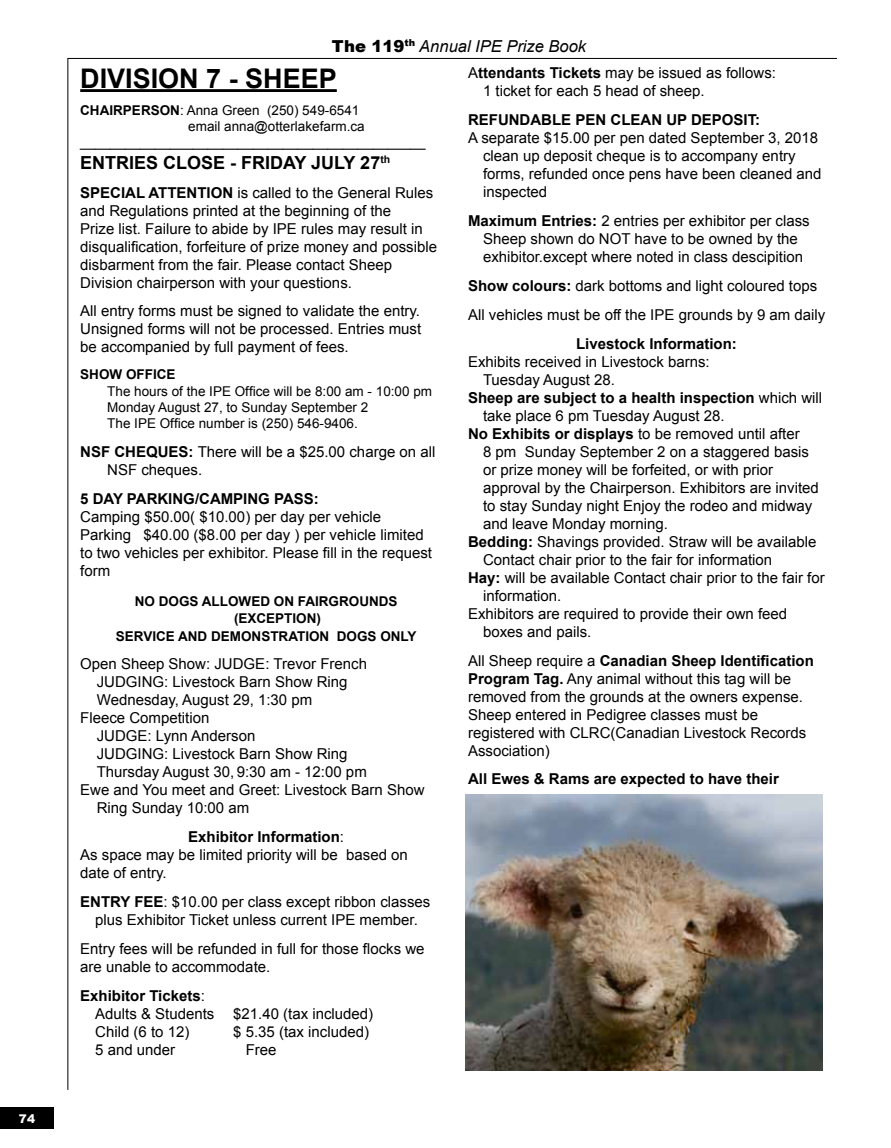
<style>
.page{position:relative;width:891px;height:1148px;background:#fff}
.page>*{position:absolute;margin:0;border:0;box-sizing:border-box;transform-origin:0 0}
.t1{font:700 27px "Arial";color:#000}
.t2{font:700 18px "Arial";color:#000}
.t3{font:italic 16.5px "Arial";color:#000}
.t4{font:15px/18px "Arial";color:#000}
.t5{font:700 15px/18px "Arial";color:#000}
.t6{font:13.5px/16.2px "Arial";color:#000}
.t7{font:700 13.5px/16.2px "Arial";color:#000}
.t8{font:900 12px "Arial";color:#fff}
.s1{font-weight:900;font-style:normal}
.s2{font-weight:700}
.s3{font-weight:400}
</style>
<div class="page">
<hr style="left:68px;top:58px;width:1px;height:1031px;background:#000">
<hr style="left:68px;top:58px;width:769px;height:1px;background:#000">
<div style="left:0;top:1107px;width:54px;height:22px;background:#000"></div>
<hr style="left:80px;top:89px;width:257px;height:3px;background:#000">
<img style="left:465px;top:795px;width:358px;height:275px">
<p class="t8" style="left:19px;top:1109px;width:18px">74</p>
<p class="t3" style="left:332px;top:35px;width:256px"><span class="s1">The 119</span><sup>th</sup> Annual IPE Prize Book</p>
<h1 class="t1" style="left:80px;top:60px;width:258px">DIVISION 7 - SHEEP</h1>
<p class="t6" style="left:80px;top:102px;width:281px"><span class="s2">CHAIRPERSON</span>: Anna Green (250) 549-6541</p>
<p class="t6" style="left:188px;top:118px;width:178px">email anna@otterlakefarm.ca</p>
<p class="t6" style="left:80px;top:134px;width:347px">______________________________________________</p>
<p class="t2" style="left:80px;top:150px;width:312px">ENTRIES CLOSE - FRIDAY JULY 27<sup>th</sup></p>
<p class="t4" style="left:80px;top:183px;width:358px"><span class="s2">SPECIAL ATTENTION</span> is called to the General Rules and Regulations printed at the beginning of the<br>Prize list. Failure to abide by IPE rules may result in disqualification, forfeiture of prize money and possible disbarment from the fair. Please contact Sheep Division chairperson with your questions.</p>
<p class="t4" style="left:80px;top:302px;width:342px;text-align:justify">All entry forms must be signed to validate the entry.<br>Unsigned forms will not be processed. Entries must be accompanied by full payment of fees.</p>
<p class="t7" style="left:80px;top:367px;width:97px">SHOW OFFICE</p>
<p class="t6" style="left:107px;top:383px;width:326px">The hours of the IPE Office will be 8:00 am - 10:00 pm<br>Monday August 27, to Sunday September 2<br>The IPE Office number is (250) 546-9406.</p>
<p class="t4" style="left:107px;top:443px;width:330px;text-indent:-27px"><span class="s2">NSF CHEQUES:</span> There will be a $25.00 charge on all<br>NSF cheques.</p>
<p class="t5" style="left:80px;top:490px;width:240px">5 DAY PARKING/CAMPING PASS:</p>
<p class="t4" style="left:80px;top:507px;width:353px">Camping $50.00( $10.00) per day per vehicle Parking $40.00 ($8.00 per day ) per vehicle limited to two vehicles per exhibitor. Please fill in the request form</p>
<p class="t7" style="left:234px;top:594px;width:165px;text-indent:-99px">NO DOGS ALLOWED ON FAIRGROUNDS (EXCEPTION)</p>
<p class="t7" style="left:116px;top:628px;width:302px">SERVICE AND DEMONSTRATION DOGS ONLY</p>
<p class="t4" style="left:80px;top:655px;width:288px">Open Sheep Show: JUDGE: Trevor French</p>
<p class="t4" style="left:97px;top:673px;width:252px">JUDGING: Livestock Barn Show Ring</p>
<p class="t4" style="left:97px;top:691px;width:217px">Wednesday, August 29, 1:30 pm</p>
<p class="t4" style="left:80px;top:709px;width:131px">Fleece Competition</p>
<p class="t4" style="left:97px;top:727px;width:160px">JUDGE: Lynn Anderson</p>
<p class="t4" style="left:97px;top:745px;width:252px">JUDGING: Livestock Barn Show Ring</p>
<p class="t4" style="left:97px;top:763px;width:272px">Thursday August 30, 9:30 am - 12:00 pm</p>
<p class="t4" style="left:80px;top:781px;width:346px">Ewe and You meet and Greet: Livestock Barn Show</p>
<p class="t4" style="left:97px;top:799px;width:154px">Ring Sunday 10:00 am</p>
<p class="t4" style="left:80px;top:828px;width:329px;text-indent:108px"><span class="s2">Exhibitor Information</span>:<br>As space may be limited priority will be based on date of entry.</p>
<p class="t4" style="left:80px;top:893px;width:352px;text-align:center"><span class="s2">ENTRY FEE</span>: $10.00 per class except ribbon classes plus Exhibitor Ticket unless current IPE member.</p>
<p class="t4" style="left:80px;top:939px;width:346px">Entry fees will be refunded in full for those flocks we are unable to accommodate.</p>
<p class="t5" style="left:95px;top:986px;width:121px;text-indent:-15px">Exhibitor Tickets<span class="s3">:<br>Adults &amp; Students</span></p>
<p class="t4" style="left:233px;top:1004px;width:142px">$21.40 (tax included)</p>
<p class="t4" style="left:95px;top:1022px;width:96px">Child (6 to 12)</p>
<p class="t4" style="left:233px;top:1022px;width:137px">$ 5.35 (tax included)</p>
<p class="t4" style="left:95px;top:1040px;width:82px">5 and under</p>
<p class="t4" style="left:246px;top:1040px;width:32px">Free</p>
<p class="t4" style="left:483px;top:64px;width:295px;text-indent:-15px">A<span class="s2">ttendants Tickets</span> may be issued as follows:<br>1 ticket for each 5 head of sheep.</p>
<p class="t5" style="left:468px;top:111px;width:294px">REFUNDABLE PEN CLEAN UP DEPOSIT:</p>
<p class="t4" style="left:483px;top:129px;width:340px;text-indent:-15px">A separate $15.00 per pen dated September 3, 2018 clean up deposit cheque is to accompany entry forms, refunded once pens have been cleaned and inspected</p>
<p class="t4" style="left:468px;top:212px;width:343px;text-align:center"><span class="s2">Maximum Entries:</span> 2 entries per exhibitor per class<br>Sheep shown do NOT have to be owned by the exhibitor.except where noted in class descipition</p>
<p class="t4" style="left:468px;top:271px;width:359px;line-height:28.8px"><span class="s2">Show colours:</span> dark bottoms and light coloured tops<br>All vehicles must be off the IPE grounds by 9 am daily</p>
<p class="t5" style="left:576px;top:335px;width:162px">Livestock Information:</p>
<p class="t4" style="left:468px;top:352px;width:243px">Exhibits received in Livestock barns:</p>
<p class="t4" style="left:483px;top:370px;width:134px">Tuesday August 28.</p>
<p class="t5" style="left:468px;top:389px;width:356px">Sheep are subject to a health inspection <span class="s3">which will</span></p>
<p class="t4" style="left:483px;top:406px;width:243px">take place 6 pm Tuesday August 28.</p>
<p class="t4" style="left:468px;top:424px;width:333px"><span class="s2">No Exhibits or displays</span> to be removed until after</p>
<p class="t4" style="left:483px;top:442px;width:328px">8 pm Sunday September 2 on a staggered basis</p>
<p class="t4" style="left:483px;top:460px;width:292px">or prize money will be forfeited, or with prior</p>
<p class="t4" style="left:483px;top:478px;width:337px">approval by the Chairperson. Exhibitors are invited</p>
<p class="t4" style="left:483px;top:496px;width:331px">to stay Sunday night Enjoy the rodeo and midway</p>
<p class="t4" style="left:483px;top:514px;width:187px">and leave Monday morning.</p>
<p class="t4" style="left:468px;top:532px;width:350px"><span class="s2">Bedding:</span> Shavings provided. Straw will be available</p>
<p class="t4" style="left:483px;top:550px;width:291px">Contact chair prior to the fair for information</p>
<p class="t4" style="left:468px;top:568px;width:358px"><span class="s2">Hay:</span> will be available Contact chair prior to the fair for</p>
<p class="t4" style="left:483px;top:586px;width:80px">information.</p>
<p class="t4" style="left:468px;top:604px;width:321px">Exhibitors are required to provide their own feed</p>
<p class="t4" style="left:483px;top:622px;width:110px">boxes and pails.</p>
<p class="t4" style="left:468px;top:651px;width:347px">All Sheep require a <span class="s2">Canadian Sheep Identification Program Tag.</span> Any animal without this tag will be removed from the grounds at the owners expense.<br>Sheep entered in Pedigree classes must be registered with CLRC(Canadian Livestock Records Association)</p>
<p class="t5" style="left:468px;top:770px;width:312px">All Ewes &amp; Rams are expected to have their</p>
</div>
